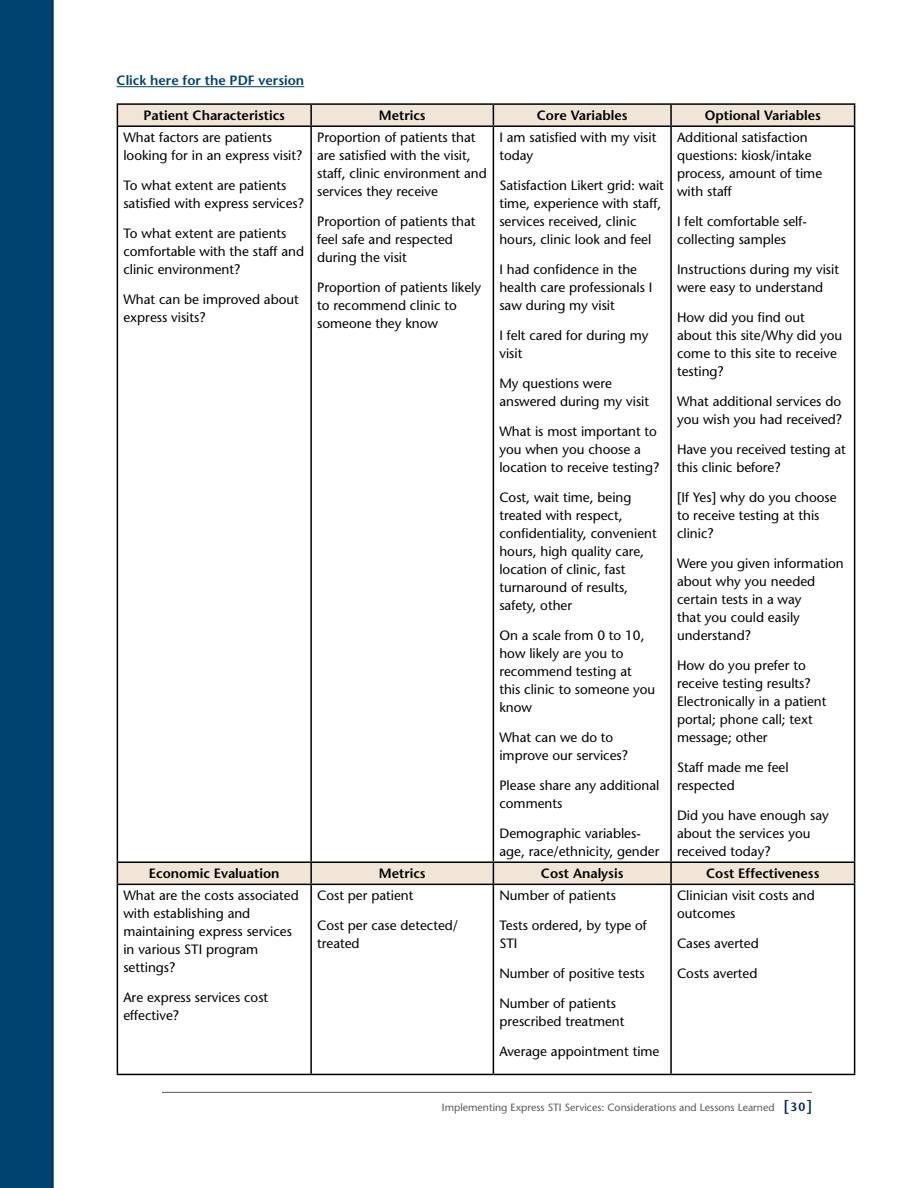
<style>
.page{position:relative;width:918px;height:1188px;background:#fff}
.page>*{position:absolute;margin:0;border:0;box-sizing:border-box;transform-origin:0 0}
.t1{font:13.5px/18px "Stone Sans";color:#000}
.t2{font:600 13.5px "Stone Sans";color:#000}
.t3{font:600 13.5px "Stone Sans";color:#004270}
.t4{font:10.5px "Stone Sans";color:#58595b}
.s1{font-weight:600;font-size:15px;color:#002b5c}
.s2{font-weight:600;font-size:12px;color:#002b5c}
</style>
<div class="page">
<div style="left:0;top:0;width:54px;height:1188px;background:#004270"></div>
<hr style="left:162px;top:1092px;width:650px;height:1px;background:#58595b">
<hr style="left:117px;top:86px;width:187px;height:1px;background:#004270">
<hr style="left:117px;top:103px;width:194px;height:2px;background:#000">
<hr style="left:311px;top:103px;width:182px;height:2px;background:#000">
<hr style="left:493px;top:103px;width:178px;height:2px;background:#000">
<hr style="left:671px;top:103px;width:184px;height:2px;background:#000">
<div style="left:117px;top:104px;width:738px;height:21px;background:#f0e5d6"></div>
<hr style="left:117px;top:125px;width:194px;height:2px;background:#000">
<hr style="left:117px;top:127px;width:1px;height:734px;background:#000">
<hr style="left:311px;top:125px;width:182px;height:2px;background:#000">
<hr style="left:310px;top:127px;width:2px;height:734px;background:#000">
<hr style="left:493px;top:125px;width:178px;height:2px;background:#000">
<hr style="left:493px;top:127px;width:1px;height:734px;background:#000">
<hr style="left:671px;top:125px;width:184px;height:2px;background:#000">
<hr style="left:670px;top:127px;width:2px;height:734px;background:#000">
<hr style="left:854px;top:127px;width:1px;height:734px;background:#000">
<hr style="left:117px;top:861px;width:194px;height:2px;background:#000">
<hr style="left:311px;top:861px;width:182px;height:2px;background:#000">
<hr style="left:493px;top:861px;width:178px;height:2px;background:#000">
<hr style="left:671px;top:861px;width:184px;height:2px;background:#000">
<svg style="left:117px;top:862px;width:738px;height:22px;background:#ded4c6"></svg>
<hr style="left:117px;top:884px;width:194px;height:1px;background:#000">
<hr style="left:117px;top:885px;width:1px;height:189px;background:#000">
<hr style="left:311px;top:884px;width:182px;height:1px;background:#000">
<hr style="left:310px;top:885px;width:2px;height:189px;background:#000">
<hr style="left:493px;top:884px;width:178px;height:1px;background:#000">
<hr style="left:493px;top:885px;width:1px;height:189px;background:#000">
<hr style="left:671px;top:884px;width:184px;height:1px;background:#000">
<hr style="left:670px;top:885px;width:2px;height:189px;background:#000">
<hr style="left:854px;top:885px;width:1px;height:189px;background:#000">
<hr style="left:117px;top:1074px;width:194px;height:1px;background:#000">
<hr style="left:311px;top:1074px;width:182px;height:1px;background:#000">
<hr style="left:493px;top:1074px;width:178px;height:1px;background:#000">
<hr style="left:671px;top:1074px;width:184px;height:1px;background:#000">
<p class="t3" style="left:117px;top:73px;width:189px">Click here for the PDF version</p>
<p class="t2" style="left:144px;top:107px;width:143px">Patient Characteristics</p>
<p class="t2" style="left:379px;top:107px;width:48px">Metrics</p>
<p class="t2" style="left:537px;top:107px;width:92px">Core Variables</p>
<p class="t2" style="left:705px;top:107px;width:118px">Optional Variables</p>
<p class="t1" style="left:123px;top:129px;width:180px">What factors are patients looking for in an express visit?</p>
<p class="t1" style="left:123px;top:177px;width:182px">To what extent are patients satisfied with express services?</p>
<p class="t1" style="left:123px;top:225px;width:182px">To what extent are patients comfortable with the staff and clinic environment?</p>
<p class="t1" style="left:123px;top:291px;width:177px">What can be improved about express visits?</p>
<p class="t1" style="left:677px;top:128px;width:147px">Additional satisfaction questions: kiosk/intake process, amount of time with staff</p>
<p class="t1" style="left:677px;top:212px;width:131px">I felt comfortable self&shy;collecting samples</p>
<p class="t1" style="left:677px;top:260px;width:163px">Instructions during my visit were easy to understand</p>
<p class="t1" style="left:677px;top:308px;width:167px">How did you find out about this site/Why did you come to this site to receive testing?</p>
<p class="t1" style="left:677px;top:392px;width:167px">What additional services do you wish you had received?</p>
<p class="t1" style="left:677px;top:440px;width:170px">Have you received testing at this clinic before?</p>
<p class="t1" style="left:677px;top:488px;width:161px">[If Yes] why do you choose to receive testing at this clinic?</p>
<p class="t1" style="left:677px;top:554px;width:168px">Were you given information about why you needed certain tests in a way<br>that you could easily understand?</p>
<p class="t1" style="left:677px;top:656px;width:151px">How do you prefer to receive testing results?<br>Electronically in a patient portal; phone call; text message; other</p>
<p class="t1" style="left:677px;top:758px;width:113px">Staff made me feel respected</p>
<p class="t1" style="left:677px;top:806px;width:153px">Did you have enough say about the services you received today?</p>
<p class="t1" style="left:499px;top:129px;width:158px">I am satisfied with my visit today</p>
<p class="t1" style="left:499px;top:177px;width:166px">Satisfaction Likert grid: wait time, experience with staff, services received, clinic hours, clinic look and feel</p>
<p class="t1" style="left:499px;top:261px;width:155px">I had confidence in the health care professionals I saw during my visit</p>
<p class="t1" style="left:499px;top:327px;width:151px">I felt cared for during my visit</p>
<p class="t1" style="left:499px;top:374px;width:151px">My questions were answered during my visit</p>
<p class="t1" style="left:499px;top:422px;width:162px">What is most important to you when you choose a location to receive testing?</p>
<p class="t1" style="left:499px;top:488px;width:159px">Cost, wait time, being treated with respect, confidentiality, convenient hours, high quality care, location of clinic, fast turnaround of results, safety, other</p>
<p class="t1" style="left:499px;top:626px;width:157px">On a scale from 0 to 10, how likely are you to recommend testing at this clinic to someone you know</p>
<p class="t1" style="left:499px;top:728px;width:130px">What can we do to improve our services?</p>
<p class="t1" style="left:499px;top:776px;width:162px">Please share any additional comments</p>
<p class="t1" style="left:499px;top:824px;width:162px">Demographic variables&shy;age, race/ethnicity, gender</p>
<p class="t1" style="left:317px;top:129px;width:171px">Proportion of patients that are satisfied with the visit, staff, clinic environment and services they receive</p>
<p class="t1" style="left:317px;top:213px;width:160px">Proportion of patients that feel safe and respected during the visit</p>
<p class="t1" style="left:317px;top:279px;width:165px">Proportion of patients likely to recommend clinic to someone they know</p>
<p class="t2" style="left:149px;top:865px;width:132px">Economic Evaluation</p>
<p class="t2" style="left:379px;top:865px;width:48px">Metrics</p>
<p class="t2" style="left:541px;top:865px;width:84px">Cost Analysis</p>
<p class="t2" style="left:706px;top:865px;width:115px">Cost Effectiveness</p>
<p class="t1" style="left:123px;top:886px;width:177px">What are the costs associated with establishing and maintaining express services in various STI program settings?</p>
<p class="t1" style="left:123px;top:988px;width:146px">Are express services cost effective?</p>
<p class="t1" style="left:677px;top:886px;width:139px">Clinician visit costs and outcomes</p>
<p class="t1" style="left:677px;top:934px;width:83px">Cases averted</p>
<p class="t1" style="left:677px;top:964px;width:82px">Costs averted</p>
<p class="t1" style="left:499px;top:886px;width:118px">Number of patients</p>
<p class="t1" style="left:499px;top:916px;width:149px">Tests ordered, by type of<br>STI</p>
<p class="t1" style="left:499px;top:964px;width:147px">Number of positive tests</p>
<p class="t1" style="left:499px;top:994px;width:127px">Number of patients prescribed treatment</p>
<p class="t1" style="left:499px;top:1042px;width:162px">Average appointment time</p>
<p class="t1" style="left:317px;top:886px;width:98px">Cost per patient</p>
<p class="t1" style="left:317px;top:916px;width:143px">Cost per case detected/ treated</p>
<p class="t4" style="left:442px;top:1101px;width:372px">Implementing Express STI Services: Considerations and Lessons Learned <span class="s1">[</span><span class="s2">30</span><span class="s1">]</span></p>
</div>
